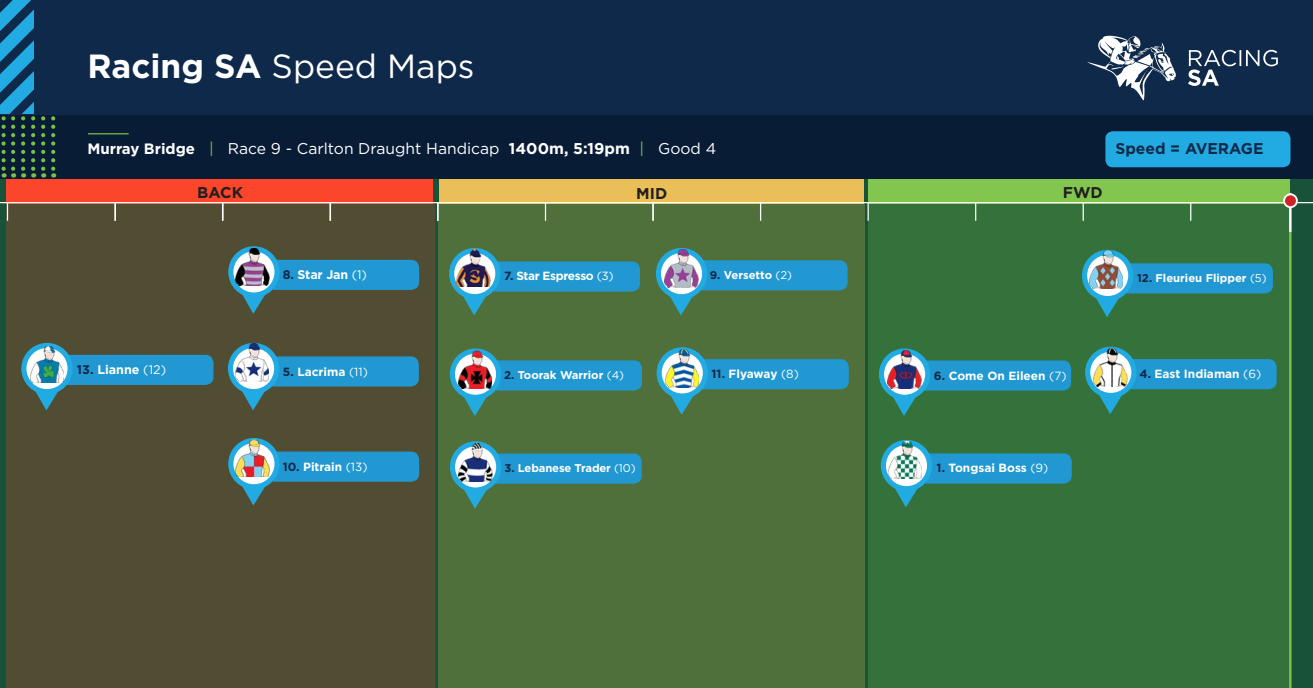
<style>
.page{position:relative;width:1313px;height:688px;background:#fff}
.page>*{position:absolute;margin:0;border:0;box-sizing:border-box;transform-origin:0 0}
.t1{font:33.5px "Gotham";color:#fff}
.t2{font:15.62px "Gotham";color:#fff}
.t3{font:700 15.62px "Gotham";color:#0e2949}
.t4{font:700 15.62px "Gotham";color:#221f20}
.t5{font:700 12.5px "Gotham";color:#fff}
.t6{font:700 11.88px "Gotham";color:#fff}
.t7{font:700 11.88px "Gotham";letter-spacing:-.03em;color:#fff}
.t8{font:700 11.88px "Gotham";letter-spacing:-.02em;color:#fff}
.t9{font:700 11.25px "Gotham";color:#fff}
.s1{font-weight:700}
.s2{font-weight:700;font-size:15px}
.s3{color:#7ac143}
.s4{color:#0e2949}
.s5{font-weight:400}
</style>
<div class="page">
<div style="left:0;top:149px;width:1312px;height:539px;background:#175239"></div>
<div style="left:868px;top:179px;width:422px;height:25px;background:#82c650"></div>
<div style="left:439px;top:179px;width:424px;height:24px;background:#eabf57"></div>
<div style="left:6px;top:179px;width:427px;height:25px;background:#fc462b"></div>
<div style="left:6px;top:203px;width:429px;height:485px;background:#514d33"></div>
<div style="left:438px;top:203px;width:426px;height:485px;background:#4f703b"></div>
<div style="left:868px;top:200px;width:422px;height:488px;background:#35713a"></div>
<div style="left:0;top:0;width:1312px;height:178px;background:#0e2949"></div>
<hr style="left:0;top:202px;width:1312px;height:1px;background:#fff">
<div style="left:0;top:115px;width:1312px;height:63px;background:#091c36"></div>
<svg style="left:545px;top:203px;width:1px;height:18px"></svg>
<hr style="left:88px;top:133px;width:41px;height:1px;background:#7ac143">
<svg style="left:1188px;top:50px;width:89px;height:36px"></svg>
<svg style="left:1087px;top:36px;width:88px;height:64px"></svg>
<svg style="left:652px;top:203px;width:1px;height:18px"></svg>
<svg style="left:760px;top:203px;width:1px;height:18px"></svg>
<svg style="left:867px;top:203px;width:1px;height:18px"></svg>
<svg style="left:975px;top:203px;width:1px;height:18px"></svg>
<svg style="left:1082px;top:203px;width:1px;height:18px"></svg>
<svg style="left:1190px;top:203px;width:1px;height:18px"></svg>
<svg style="left:41px;top:116px;width:4px;height:61px"></svg>
<svg style="left:51px;top:116px;width:4px;height:61px"></svg>
<svg style="left:0;top:0;width:35px;height:177px"></svg>
<hr style="left:1289px;top:231px;width:2px;height:457px;background:#7ac143">
<hr style="left:1289px;top:193px;width:2px;height:39px;background:#fff">
<div style="left:1284px;top:194px;width:12px;height:13px;background:#d2222a;border-radius:50%"></div>
<div style="left:1283px;top:193px;width:14px;height:15px;border:2px solid #fff;border-radius:50%"></div>
<svg style="left:656px;top:347px;width:192px;height:67px"></svg>
<img style="left:665px;top:349px;width:34px;height:38px">
<svg style="left:1085px;top:346px;width:191px;height:68px"></svg>
<img style="left:1093px;top:348px;width:34px;height:39px">
<svg style="left:7px;top:203px;width:1px;height:18px"></svg>
<svg style="left:114px;top:203px;width:2px;height:18px"></svg>
<svg style="left:222px;top:203px;width:1px;height:18px"></svg>
<svg style="left:329px;top:203px;width:2px;height:18px"></svg>
<svg style="left:437px;top:203px;width:1px;height:18px"></svg>
<svg style="left:228px;top:343px;width:191px;height:67px"></svg>
<img style="left:235px;top:343px;width:34px;height:38px">
<div style="left:1105px;top:131px;width:185px;height:36px;background:#22abe3;border-radius:8px"></div>
<svg style="left:21px;top:343px;width:192px;height:67px"></svg>
<img style="left:30px;top:345px;width:33px;height:38px">
<svg style="left:1082px;top:255px;width:190px;height:62px"></svg>
<img style="left:1089px;top:250px;width:34px;height:38px">
<svg style="left:228px;top:438px;width:191px;height:67px"></svg>
<img style="left:236px;top:438px;width:33px;height:38px">
<svg style="left:228px;top:246px;width:191px;height:68px"></svg>
<img style="left:236px;top:247px;width:33px;height:38px">
<svg style="left:879px;top:348px;width:192px;height:68px"></svg>
<img style="left:887px;top:350px;width:34px;height:38px">
<svg style="left:656px;top:248px;width:191px;height:67px"></svg>
<img style="left:665px;top:250px;width:33px;height:38px">
<svg style="left:880px;top:444px;width:191px;height:63px"></svg>
<img style="left:888px;top:440px;width:33px;height:38px">
<svg style="left:450px;top:348px;width:192px;height:68px"></svg>
<img style="left:458px;top:350px;width:34px;height:38px">
<svg style="left:449px;top:253px;width:191px;height:62px"></svg>
<img style="left:456px;top:248px;width:34px;height:38px">
<svg style="left:450px;top:441px;width:191px;height:67px"></svg>
<img style="left:459px;top:443px;width:34px;height:38px">
<p class="t1" style="left:87px;top:45px;width:389px"><span class="s1">Racing SA</span> Speed Maps</p>
<p class="t2" style="left:87px;top:139px;width:630px"><span class="s2">Murray Bridge</span> <span class="s3">|</span> Race 9 - Carlton Draught Handicap <span class="s1">1400m, 5:19pm</span> <span class="s3">|</span> Good 4</p>
<p class="t4" style="left:197px;top:182px;width:47px">BACK</p>
<p class="t4" style="left:636px;top:183px;width:33px">MID</p>
<p class="t4" style="left:1062px;top:182px;width:41px">FWD</p>
<p class="t3" style="left:1115px;top:138px;width:150px">Speed = AVERAGE</p>
<p class="t5" style="left:283px;top:266px;width:86px"><span class="s4">8.</span> Star Jan <span class="s5">(1)</span></p>
<p class="t7" style="left:504px;top:268px;width:111px"><span class="s4">7.</span> Star Espresso <span class="s5">(3)</span></p>
<p class="t9" style="left:710px;top:267px;width:84px"><span class="s4">9.</span> Versetto <span class="s5">(2)</span></p>
<p class="t9" style="left:1137px;top:270px;width:131px"><span class="s4">12.</span> Fleurieu Flipper <span class="s5">(5)</span></p>
<p class="t5" style="left:77px;top:361px;width:91px"><span class="s4">13.</span> Lianne <span class="s5">(12)</span></p>
<p class="t6" style="left:283px;top:363px;width:86px"><span class="s4">5.</span> Lacrima <span class="s5">(11)</span></p>
<p class="t8" style="left:711px;top:366px;width:89px"><span class="s4">11.</span> Flyaway <span class="s5">(8)</span></p>
<p class="t6" style="left:1139px;top:366px;width:123px"><span class="s4">4.</span> East Indiaman <span class="s5">(6)</span></p>
<p class="t6" style="left:934px;top:367px;width:134px"><span class="s4">6.</span> Come On Eileen <span class="s5">(7)</span></p>
<p class="t9" style="left:504px;top:368px;width:121px"><span class="s4">2.</span> Toorak Warrior <span class="s5">(4)</span></p>
<p class="t6" style="left:283px;top:458px;width:86px"><span class="s4">10.</span> Pitrain <span class="s5">(13)</span></p>
<p class="t9" style="left:504px;top:460px;width:133px"><span class="s4">3.</span> Lebanese Trader <span class="s5">(10)</span></p>
<p class="t6" style="left:936px;top:460px;width:113px"><span class="s4">1.</span> Tongsai Boss <span class="s5">(9)</span></p>
</div>
